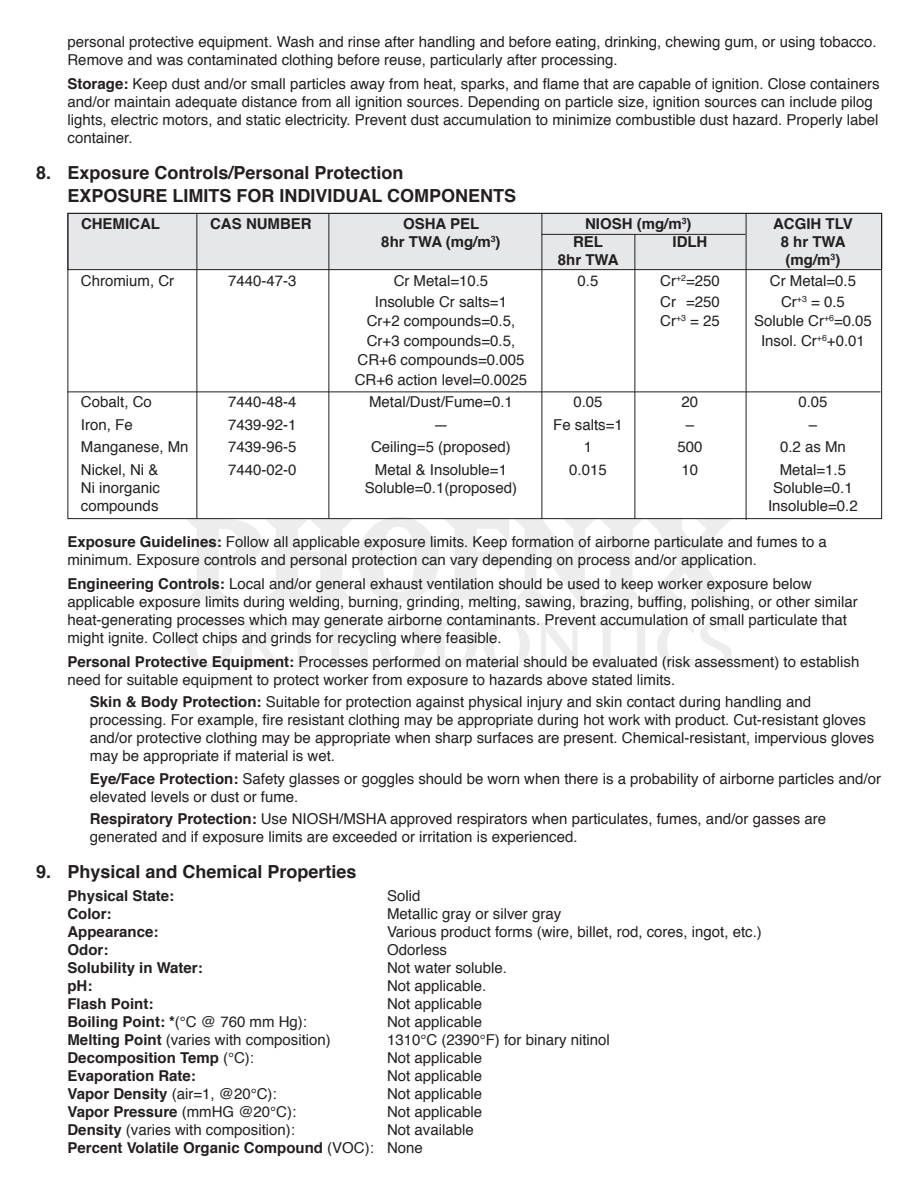
<style>
.page{position:relative;width:918px;height:1188px;background:#fff}
.page>*{position:absolute;margin:0;border:0;box-sizing:border-box;transform-origin:0 0}
.t1{font:700 18px/22.5px "Helvetica";color:#231f20}
.t2{font:15px/18px "Helvetica";color:#231f20}
.t3{font:700 15px/18px "Helvetica";color:#231f20}
.s1{font-weight:700}
.s2{font-weight:400}
</style>
<div class="page">
<div style="left:68px;top:213px;width:814px;height:57px;background:#e6e7e9"></div>
<div style="left:68px;top:213px;width:814px;height:57px;border:1px solid #231f20"></div>
<hr style="left:196px;top:213px;width:1px;height:306px;background:#231f20">
<hr style="left:328px;top:213px;width:1px;height:306px;background:#231f20">
<hr style="left:542px;top:213px;width:1px;height:306px;background:#231f20">
<hr style="left:634px;top:234px;width:1px;height:285px;background:#231f20">
<hr style="left:68px;top:392px;width:812px;height:1px;background:#231f20">
<hr style="left:542px;top:234px;width:204px;height:1px;background:#231f20">
<hr style="left:746px;top:214px;width:1px;height:306px;background:#231f20">
<svg style="left:186px;top:517px;width:546px;height:93px"></svg>
<svg style="left:186px;top:622px;width:47px;height:46px"></svg>
<svg style="left:240px;top:623px;width:132px;height:44px"></svg>
<svg style="left:379px;top:622px;width:46px;height:46px"></svg>
<svg style="left:433px;top:623px;width:44px;height:44px"></svg>
<svg style="left:484px;top:622px;width:46px;height:46px"></svg>
<svg style="left:537px;top:623px;width:89px;height:47px"></svg>
<svg style="left:633px;top:623px;width:16px;height:44px"></svg>
<svg style="left:657px;top:622px;width:75px;height:46px"></svg>
<p class="t2" style="left:68px;top:33px;width:811px">personal protective equipment. Wash and rinse after handling and before eating, drinking, chewing gum, or using tobacco.<br>Remove and was contaminated clothing before reuse, particularly after processing.</p>
<p class="t2" style="left:68px;top:75px;width:814px"><span class="s1">Storage:</span> Keep dust and/or small particles away from heat, sparks, and flame that are capable of ignition. Close containers and/or maintain adequate distance from all ignition sources. Depending on particle size, ignition sources can include pilog lights, electric motors, and static electricity. Prevent dust accumulation to minimize combustible dust hazard. Properly label container.</p>
<p class="t1" style="left:68px;top:162px;width:450px;text-indent:-32px">8. Exposure Controls/Personal Protection<br>EXPOSURE LIMITS FOR INDIVIDUAL COMPONENTS</p>
<p class="t3" style="left:81px;top:215px;width:81px">CHEMICAL</p>
<p class="t3" style="left:210px;top:215px;width:103px">CAS NUMBER</p>
<p class="t3" style="left:403px;top:215px;width:78px">OSHA PEL</p>
<p class="t3" style="left:585px;top:215px;width:108px">NIOSH (mg/m<sup>3</sup>)</p>
<p class="t3" style="left:773px;top:215px;width:81px">ACGIH TLV</p>
<p class="t3" style="left:381px;top:233px;width:121px">8hr TWA (mg/m<sup>3</sup>)</p>
<p class="t3" style="left:573px;top:233px;width:31px">REL</p>
<p class="t3" style="left:672px;top:233px;width:36px">IDLH</p>
<p class="t3" style="left:781px;top:233px;width:67px">8 hr TWA</p>
<p class="t3" style="left:558px;top:251px;width:62px">8hr TWA</p>
<p class="t3" style="left:786px;top:251px;width:56px">(mg/m<sup>3</sup>)</p>
<p class="t2" style="left:81px;top:272px;width:95px">Chromium, Cr</p>
<p class="t2" style="left:228px;top:272px;width:70px">7440-47-3</p>
<p class="t2" style="left:394px;top:272px;width:96px">Cr Metal=10.5</p>
<p class="t2" style="left:578px;top:272px;width:22px">0.5</p>
<p class="t2" style="left:660px;top:272px;width:61px">Cr<sup>+2</sup>=250</p>
<p class="t2" style="left:770px;top:272px;width:88px">Cr Metal=0.5</p>
<p class="t2" style="left:375px;top:293px;width:134px">Insoluble Cr salts=1</p>
<p class="t2" style="left:660px;top:293px;width:61px">Cr<sup>+2</sup>=250</p>
<p class="t2" style="left:781px;top:293px;width:65px">Cr<sup>+3</sup> = 0.5</p>
<p class="t2" style="left:367px;top:312px;width:150px">Cr+2 compounds=0.5,</p>
<p class="t2" style="left:660px;top:312px;width:61px">Cr<sup>+3</sup> = 25</p>
<p class="t2" style="left:754px;top:312px;width:119px">Soluble Cr<sup>+6</sup>=0.05</p>
<p class="t2" style="left:367px;top:332px;width:150px">Cr+3 compounds=0.5,</p>
<p class="t2" style="left:761px;top:332px;width:105px">Insol. Cr<sup>+6</sup>+0.01</p>
<p class="t2" style="left:355px;top:351px;width:174px;line-height:19.5px">CR+6 compounds=0.005<br>CR+6 action level=0.0025</p>
<p class="t2" style="left:81px;top:393px;width:72px">Cobalt, Co</p>
<p class="t2" style="left:228px;top:393px;width:70px">7440-48-4</p>
<p class="t2" style="left:369px;top:393px;width:145px">Metal/Dust/Fume=0.1</p>
<p class="t2" style="left:573px;top:393px;width:31px">0.05</p>
<p class="t2" style="left:682px;top:393px;width:18px">20</p>
<p class="t2" style="left:798px;top:393px;width:31px">0.05</p>
<p class="t2" style="left:81px;top:416px;width:53px">Iron, Fe</p>
<p class="t2" style="left:228px;top:416px;width:70px">7439-92-1</p>
<p class="t2" style="left:433px;top:416px;width:16px">—</p>
<p class="t2" style="left:553px;top:416px;width:71px">Fe salts=1</p>
<p class="t2" style="left:686px;top:416px;width:10px">–</p>
<p class="t2" style="left:809px;top:416px;width:10px">–</p>
<p class="t2" style="left:81px;top:438px;width:109px">Manganese, Mn</p>
<p class="t2" style="left:228px;top:438px;width:70px">7439-96-5</p>
<p class="t2" style="left:371px;top:438px;width:141px">Ceiling=5 (proposed)</p>
<p class="t2" style="left:584px;top:438px;width:10px">1</p>
<p class="t2" style="left:677px;top:438px;width:27px">500</p>
<p class="t2" style="left:780px;top:438px;width:67px">0.2 as Mn</p>
<p class="t2" style="left:81px;top:461px;width:79px">Nickel, Ni &amp;</p>
<p class="t2" style="left:228px;top:461px;width:70px">7440-02-0</p>
<p class="t2" style="left:375px;top:461px;width:134px">Metal &amp; Insoluble=1</p>
<p class="t2" style="left:569px;top:461px;width:39px">0.015</p>
<p class="t2" style="left:682px;top:461px;width:18px">10</p>
<p class="t2" style="left:780px;top:461px;width:68px">Metal=1.5</p>
<p class="t2" style="left:81px;top:479px;width:81px">Ni inorganic</p>
<p class="t2" style="left:365px;top:479px;width:154px">Soluble=0.1(proposed)</p>
<p class="t2" style="left:773px;top:479px;width:81px">Soluble=0.1</p>
<p class="t2" style="left:81px;top:497px;width:79px">compounds</p>
<p class="t2" style="left:768px;top:497px;width:91px">Insoluble=0.2</p>
<p class="t2" style="left:67px;top:533px;width:761px"><span class="s1">Exposure Guidelines:</span> Follow all applicable exposure limits. Keep formation of airborne particulate and fumes to a minimum. Exposure controls and personal protection can vary depending on process and/or application.</p>
<p class="t2" style="left:67px;top:575px;width:792px"><span class="s1">Engineering Controls:</span> Local and/or general exhaust ventilation should be used to keep worker exposure below applicable exposure limits during welding, burning, grinding, melting, sawing, brazing, buffing, polishing, or other similar heat-generating processes which may generate airborne contaminants. Prevent accumulation of small particulate that might ignite. Collect chips and grinds for recycling where feasible.</p>
<p class="t2" style="left:67px;top:653px;width:793px"><span class="s1">Personal Protective Equipment:</span> Processes performed on material should be evaluated (risk assessment) to establish need for suitable equipment to protect worker from exposure to hazards above stated limits.</p>
<p class="t2" style="left:90px;top:693px;width:786px"><span class="s1">Skin &amp; Body Protection:</span> Suitable for protection against physical injury and skin contact during handling and processing. For example, fire resistant clothing may be appropriate during hot work with product. Cut-resistant gloves and/or protective clothing may be appropriate when sharp surfaces are present. Chemical-resistant, impervious gloves may be appropriate if material is wet.</p>
<p class="t2" style="left:90px;top:770px;width:793px"><span class="s1">Eye/Face Protection:</span> Safety glasses or goggles should be worn when there is a probability of airborne particles and/or elevated levels or dust or fume.</p>
<p class="t2" style="left:90px;top:810px;width:738px"><span class="s1">Respiratory Protection:</span> Use NIOSH/MSHA approved respirators when particulates, fumes, and/or gasses are generated and if exposure limits are exceeded or irritation is experienced.</p>
<p class="t1" style="left:36px;top:861px;width:322px">9. Physical and Chemical Properties</p>
<p class="t3" style="left:68px;top:887px;width:108px">Physical State:</p>
<p class="t2" style="left:387px;top:887px;width:35px">Solid</p>
<p class="t3" style="left:68px;top:905px;width:46px">Color:</p>
<p class="t2" style="left:387px;top:905px;width:176px">Metallic gray or silver gray</p>
<p class="t3" style="left:68px;top:923px;width:92px">Appearance:</p>
<p class="t2" style="left:387px;top:923px;width:376px">Various product forms (wire, billet, rod, cores, ingot, etc.)</p>
<p class="t3" style="left:68px;top:941px;width:42px">Odor:</p>
<p class="t2" style="left:387px;top:941px;width:62px">Odorless</p>
<p class="t3" style="left:68px;top:959px;width:137px">Solubility in Water:</p>
<p class="t2" style="left:387px;top:959px;width:122px">Not water soluble.</p>
<p class="t3" style="left:68px;top:977px;width:26px">pH:</p>
<p class="t2" style="left:387px;top:977px;width:101px">Not applicable.</p>
<p class="t3" style="left:68px;top:995px;width:87px">Flash Point:</p>
<p class="t2" style="left:387px;top:995px;width:97px">Not applicable</p>
<p class="t3" style="left:68px;top:1013px;width:241px">Boiling Point: *<span class="s2">(°C @ 760 mm Hg):</span></p>
<p class="t2" style="left:387px;top:1013px;width:97px">Not applicable</p>
<p class="t2" style="left:68px;top:1031px;width:265px"><span class="s1">Melting Point</span> (varies with composition)</p>
<p class="t2" style="left:387px;top:1031px;width:224px">1310°C (2390°F) for binary nitinol</p>
<p class="t3" style="left:68px;top:1049px;width:188px">Decomposition Temp <span class="s2">(°C):</span></p>
<p class="t2" style="left:387px;top:1049px;width:97px">Not applicable</p>
<p class="t3" style="left:68px;top:1067px;width:130px">Evaporation Rate:</p>
<p class="t2" style="left:387px;top:1067px;width:97px">Not applicable</p>
<p class="t2" style="left:68px;top:1085px;width:211px"><span class="s1">Vapor Density</span> (air=1, @20°C):</p>
<p class="t2" style="left:387px;top:1085px;width:97px">Not applicable</p>
<p class="t3" style="left:68px;top:1103px;width:230px">Vapor Pressure <span class="s2">(mmHG @20°C):</span></p>
<p class="t2" style="left:387px;top:1103px;width:97px">Not applicable</p>
<p class="t2" style="left:68px;top:1121px;width:229px"><span class="s1">Density</span> (varies with composition):</p>
<p class="t3" style="left:68px;top:1121px;width:408px;text-indent:320px"><span class="s2">Not available<br></span>Percent Volatile Organic Compound <span class="s2">(VOC): None</span></p>
</div>
